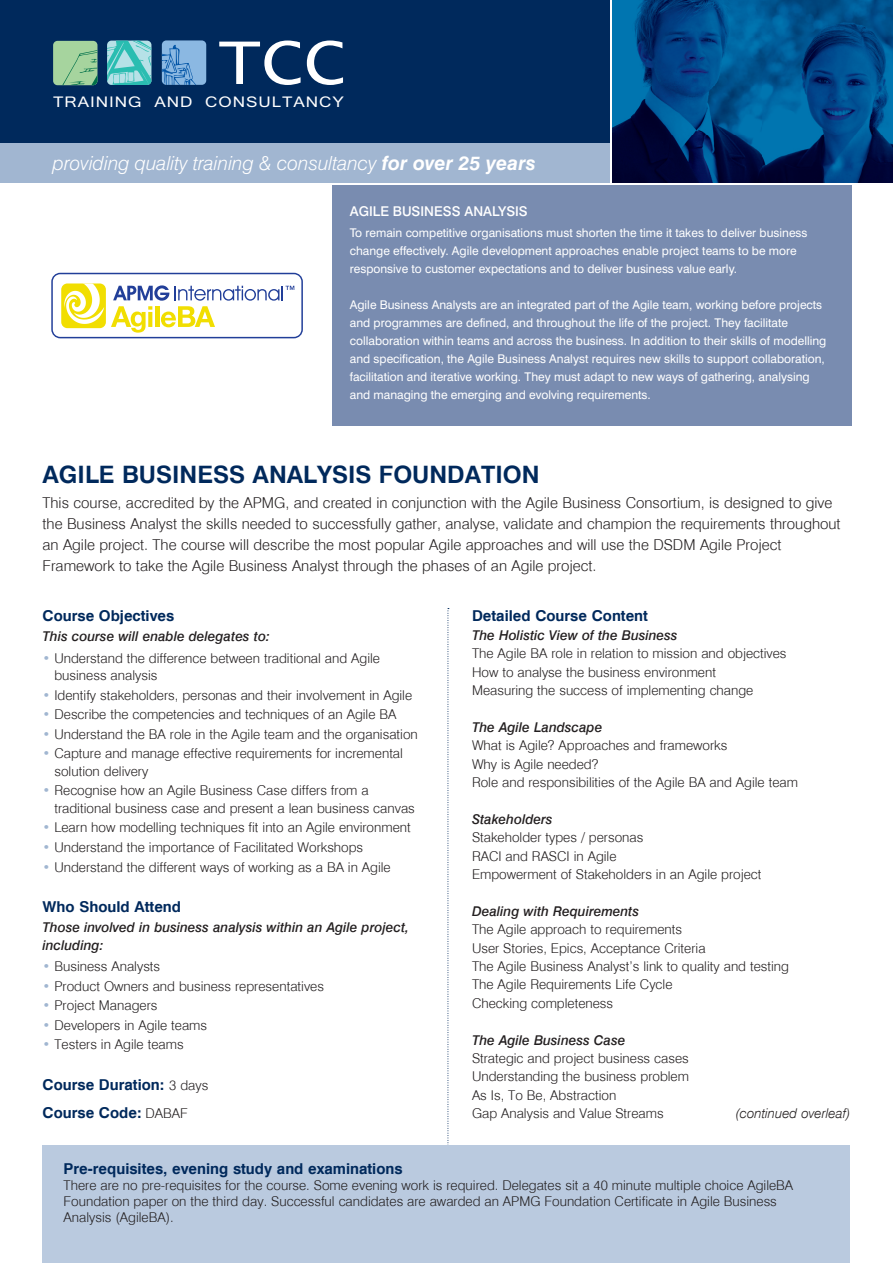
<style>
.page{position:relative;width:893px;height:1263px;background:#fff}
.page>*{position:absolute;margin:0;border:0;box-sizing:border-box;transform-origin:0 0}
.t1{font:67.65px "Lucida Console";color:#fff;scale:1.04 1}
.t2{font:700 24px "Swiss 721 TL";color:#00295c}
.t3{font:italic 300 19.5px "Swiss 721 BT";color:#fff}
.t4{font:16.35px "Raavi";letter-spacing:.05em;color:#fff;scale:1.17 1}
.t5{font:300 15px/21px "Swiss 721 TL";color:#231f20}
.t6{font:700 15px/27.8px "Swiss 721 TL";color:#00295c}
.t7{font:300 13.5px/18.5px "Swiss 721 TL";color:#231f20}
.t8{font:italic 500 13.5px/17.4px "Swiss 721 TL";color:#231f20}
.t9{font:500 13.5px "Swiss 721 BT";color:#fff}
.t10{font:italic 300 13.5px "Swiss 721 TL";color:#231f20}
.t11{font:12px/18px "Swiss 721 BT";color:#fff}
.s1{font-weight:700}
.s2{color:#a1b6d1}
.s3{font-weight:300;font-size:13.5px;color:#231f20}
</style>
<div class="page">
<div style="left:0;top:0;width:893px;height:183px;background:#00295c"></div>
<div style="left:53px;top:41px;width:44px;height:44px;background:#a6d49e;border-radius:4px"></div>
<svg style="left:60px;top:50px;width:37px;height:36px"></svg>
<svg style="left:107px;top:41px;width:44px;height:44px;background:#73cecc"></svg>
<svg style="left:162px;top:40px;width:44px;height:45px;background:#74a6d6"></svg>
<div style="left:332px;top:184px;width:519px;height:242px;background:#798cb0"></div>
<div style="left:0;top:143px;width:611px;height:41px;background:#a1b6d1"></div>
<img style="left:612px;top:0;width:281px;height:183px">
<hr style="left:0;top:183px;width:893px;height:2px;background:#fff">
<hr style="left:610px;top:0;width:2px;height:184px;background:#fff">
<svg style="left:51px;top:273px;width:252px;height:65px"></svg>
<svg style="left:448px;top:608px;width:1px;height:537px"></svg>
<div style="left:43px;top:1145px;width:807px;height:118px;background:#bacadf"></div>
<h1 class="t1" style="left:218px;top:31px;width:124px">TCC</h1>
<p class="t4" style="left:53px;top:92px;width:250px">TRAINING AND CONSULTANCY</p>
<h3 class="t3" style="left:53px;top:151px;width:484px">providing quality training &amp; consultancy <span class="s1">for over 25 years</span></h3>
<p class="t9" style="left:350px;top:203px;width:179px">AGILE BUSINESS ANALYSIS</p>
<p class="t11" style="left:350px;top:225px;width:459px">To remain competitive organisations must shorten the time it takes to deliver business change effectively. Agile development approaches enable project teams to be more responsive to customer expectations and to deliver business value early.</p>
<p class="t11" style="left:350px;top:297px;width:478px">Agile Business Analysts are an integrated part of the Agile team, working before projects and programmes are defined, and throughout the life of the project. They facilitate collaboration within teams and across the business. In addition to their skills of modelling and specification, the Agile Business Analyst requires new skills to support collaboration, facilitation and iterative working. They must adapt to new ways of gathering, analysing and managing the emerging and evolving requirements.</p>
<h2 class="t2" style="left:43px;top:459px;width:498px">AGILE BUSINESS ANALYSIS FOUNDATION</h2>
<p class="t5" style="left:43px;top:492px;width:800px">This course, accredited by the APMG, and created in conjunction with the Agile Business Consortium, is designed to give the Business Analyst the skills needed to successfully gather, analyse, validate and champion the requirements throughout an Agile project. The course will describe the most popular Agile approaches and will use the DSDM Agile Project Framework to take the Agile Business Analyst through the phases of an Agile project.</p>
<p class="t6" style="left:43px;top:602px;width:133px">Course Objectives</p>
<p class="t8" style="left:43px;top:627px;width:229px">This course will enable delegates to:</p>
<p class="t7" style="left:54px;top:649px;width:327px;line-height:17.4px;text-indent:-12px"><span class="s2">•</span> Understand the difference between traditional and Agile business analysis</p>
<p class="t7" style="left:43px;top:685px;width:371px"><span class="s2">•</span> Identify stakeholders, personas and their involvement in Agile</p>
<p class="t7" style="left:43px;top:705px;width:355px"><span class="s2">•</span> Describe the competencies and techniques of an Agile BA</p>
<p class="t7" style="left:43px;top:724px;width:377px"><span class="s2">•</span> Understand the BA role in the Agile team and the organisation</p>
<p class="t7" style="left:54px;top:744px;width:350px;line-height:17.4px;text-indent:-12px"><span class="s2">•</span> Capture and manage effective requirements for incremental solution delivery</p>
<p class="t7" style="left:54px;top:781px;width:362px;line-height:17.4px;text-indent:-12px"><span class="s2">•</span> Recognise how an Agile Business Case differs from a traditional business case and present a lean business canvas</p>
<p class="t7" style="left:43px;top:818px;width:370px"><span class="s2">•</span> Learn how modelling techniques fit into an Agile environment</p>
<p class="t7" style="left:43px;top:837px;width:322px"><span class="s2">•</span> Understand the importance of Facilitated Workshops</p>
<p class="t7" style="left:43px;top:857px;width:350px"><span class="s2">•</span> Understand the different ways of working as a BA in Agile</p>
<p class="t6" style="left:43px;top:893px;width:140px">Who Should Attend</p>
<p class="t8" style="left:43px;top:918px;width:368px">Those involved in business analysis within an Agile project, including:</p>
<p class="t7" style="left:43px;top:957px;width:119px"><span class="s2">•</span> Business Analysts</p>
<p class="t7" style="left:43px;top:976px;width:283px"><span class="s2">•</span> Product Owners and business representatives</p>
<p class="t7" style="left:43px;top:996px;width:116px"><span class="s2">•</span> Project Managers</p>
<p class="t7" style="left:43px;top:1015px;width:166px"><span class="s2">•</span> Developers in Agile teams</p>
<p class="t7" style="left:43px;top:1035px;width:143px"><span class="s2">•</span> Testers in Agile teams</p>
<p class="t6" style="left:43px;top:1071px;width:167px">Course Duration: <span class="s3">3 days<br></span>Course Code: <span class="s3">DABAF</span></p>
<p class="t6" style="left:472px;top:602px;width:178px">Detailed Course Content</p>
<p class="t8" style="left:472px;top:626px;width:207px">The Holistic View of the Business</p>
<p class="t7" style="left:472px;top:644px;width:316px">The Agile BA role in relation to mission and objectives<br>How to analyse the business environment<br>Measuring the success of implementing change</p>
<p class="t8" style="left:472px;top:718px;width:132px">The Agile Landscape</p>
<p class="t7" style="left:472px;top:736px;width:328px">What is Agile? Approaches and frameworks<br>Why is Agile needed?<br>Role and responsibilities of the Agile BA and Agile team</p>
<p class="t8" style="left:472px;top:810px;width:82px">Stakeholders</p>
<p class="t7" style="left:472px;top:828px;width:291px">Stakeholder types / personas<br>RACI and RASCI in Agile<br>Empowerment of Stakeholders in an Agile project</p>
<p class="t8" style="left:472px;top:902px;width:169px">Dealing with Requirements</p>
<p class="t7" style="left:472px;top:920px;width:319px">The Agile approach to requirements<br>User Stories, Epics, Acceptance Criteria<br>The Agile Business Analyst’s link to quality and testing The Agile Requirements Life Cycle<br>Checking completeness</p>
<p class="t8" style="left:472px;top:1031px;width:155px">The Agile Business Case</p>
<p class="t7" style="left:472px;top:1048px;width:218px">Strategic and project business cases<br>Understanding the business problem<br>As Is, To Be, Abstraction<br>Gap Analysis and Value Streams</p>
<p class="t10" style="left:735px;top:1105px;width:117px">(continued overleaf)</p>
<p class="t6" style="left:64px;top:1154px;width:341px">Pre-requisites, evening study and examinations</p>
<p class="t7" style="left:64px;top:1177px;width:731px;line-height:16.2px">There are no pre-requisites for the course. Some evening work is required. Delegates sit a 40 minute multiple choice AgileBA<br>Foundation paper on the third day. Successful candidates are awarded an APMG Foundation Certificate in Agile Business<br>Analysis (AgileBA).</p>
</div>
